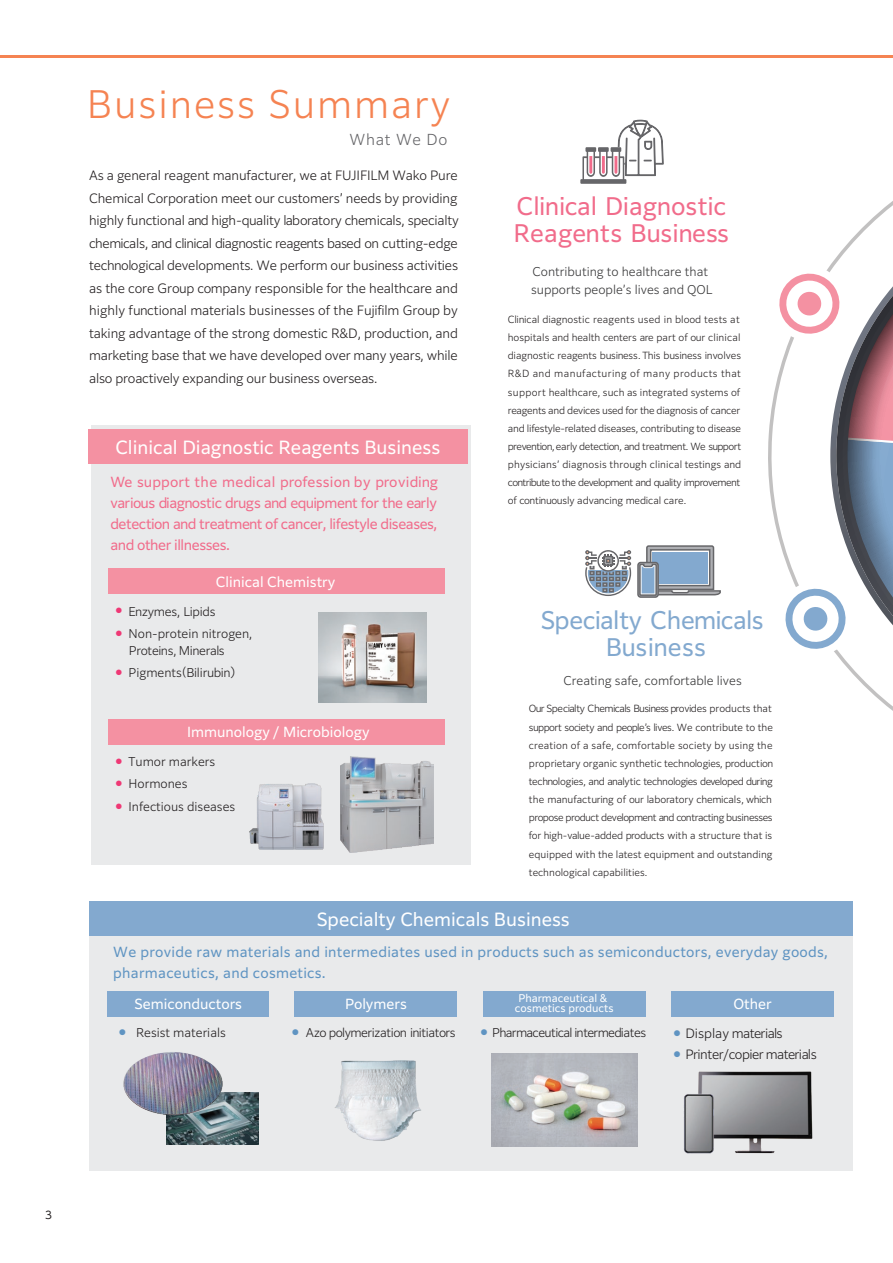
<style>
.page{position:relative;width:893px;height:1263px;background:#fff}
.page>*{position:absolute;margin:0;border:0;box-sizing:border-box;transform-origin:0 0}
.t1{font:300 37.5px "Clarimo UDPE";letter-spacing:.05em;color:#f58352}
.t2{font:24px/27px "Clarimo UDPE";letter-spacing:-.01em;color:#f16c8b}
.t3{font:24px/27px "Clarimo UDPE";letter-spacing:-.02em;color:#83a9cf;text-align:center}
.t4{font:18px "Clarimo UDPE";color:#fff}
.t5{font:300 15px "Clarimo UDPE";letter-spacing:.05em;color:#666669}
.t6{font:13.8px/21px "Clarimo UDPE";letter-spacing:-.03em;color:#f16c8b;text-align:justify}
.t7{font:13.8px/21px "Clarimo UDPE";letter-spacing:.02em;color:#5f94c2}
.t8{font:13.8px "Clarimo UDPE";color:#fff}
.t9{font:300 12.75px/22.5px "Clarimo UDPE";letter-spacing:-.015em;color:#231f20;text-align:justify}
.t10{font:300 12.75px "Clarimo UDPE";letter-spacing:-.04em;color:#231f20}
.t11{font:300 12px/16.5px "Clarimo UDPE";letter-spacing:-.01em;color:#231f20}
.t12{font:300 12px/18.1px "Clarimo UDPE";color:#383839}
.t13{font:300 12px "Clarimo UDPE";letter-spacing:-.04em;color:#231f20}
.t14{font:300 12px "Clarimo UDPE";letter-spacing:-.05em;color:#231f20}
.t15{font:10.5px/10.4px "Clarimo UDPE";color:#fff;text-align:center}
.t16{font:10.5px "UD Shin Go Pro";color:#231f20}
.t17{font:300 9.75px/18.1px "Clarimo UDPE";letter-spacing:-.015em;color:#231f20}
.s1{font-family:"UD Shin Go Pro"}
</style>
<div class="page">
<hr style="left:0;top:55px;width:893px;height:3px;background:#f58352">
<svg style="left:768px;top:201px;width:125px;height:310px"></svg>
<svg style="left:773px;top:204px;width:120px;height:507px"></svg>
<svg style="left:585px;top:545px;width:136px;height:53px"></svg>
<svg style="left:580px;top:119px;width:84px;height:65px"></svg>
<div style="left:89px;top:903px;width:764px;height:268px;background:#e9eaeb"></div>
<div style="left:89px;top:902px;width:764px;height:34px;background:#83a9cf"></div>
<div style="left:295px;top:991px;width:162px;height:25px;background:#83a9cf"></div>
<div style="left:108px;top:991px;width:161px;height:25px;background:#83a9cf"></div>
<div style="left:483px;top:991px;width:162px;height:25px;background:#83a9cf"></div>
<div style="left:671px;top:991px;width:163px;height:25px;background:#83a9cf"></div>
<div style="left:92px;top:426px;width:379px;height:439px;background:#e9eaeb"></div>
<div style="left:89px;top:430px;width:379px;height:34px;background:#f491a2"></div>
<img style="left:166px;top:1092px;width:93px;height:52px">
<img style="left:123px;top:1052px;width:105px;height:68px">
<img style="left:335px;top:1060px;width:86px;height:81px">
<img style="left:491px;top:1053px;width:146px;height:93px">
<div style="left:108px;top:568px;width:336px;height:26px;background:#f491a2"></div>
<div style="left:108px;top:719px;width:336px;height:25px;background:#f491a2"></div>
<img style="left:341px;top:757px;width:93px;height:95px">
<img style="left:249px;top:783px;width:75px;height:67px">
<img style="left:318px;top:612px;width:108px;height:90px">
<img style="left:698px;top:1071px;width:115px;height:83px">
<img style="left:684px;top:1091px;width:35px;height:63px">
<h1 class="t1" style="left:87px;top:75px;width:365px">Business Summary</h1>
<h3 class="t5" style="left:349px;top:128px;width:100px">What We Do</h3>
<p class="t9" style="left:89px;top:163px;width:371px">As a general reagent manufacturer, we at FUJIFILM Wako Pure Chemical Corporation meet our customers’ needs by providing highly functional and high-quality laboratory chemicals, specialty chemicals, and clinical diagnostic reagents based on cutting-edge technological developments. We perform our business activities as the core Group company responsible for the healthcare and highly functional materials businesses of the Fujifilm Group by taking advantage of the strong domestic R&amp;D, production, and marketing base that we have developed over many years, while also proactively expanding our business overseas.</p>
<h3 class="t4" style="left:115px;top:433px;width:326px">Clinical Diagnostic Reagents Business</h3>
<h3 class="t6" style="left:110px;top:471px;width:329px">We support the medical profession by providing various diagnostic drugs and equipment for the early detection and treatment of cancer, lifestyle diseases, and other illnesses.</h3>
<h3 class="t8" style="left:216px;top:571px;width:121px">Clinical Chemistry</h3>
<p class="t11" style="left:115px;top:602px;width:102px"><sup>●</sup> Enzymes, Lipids</p>
<p class="t11" style="left:129px;top:624px;width:125px;text-indent:-13px"><sup>●</sup> Non-protein nitrogen,<br>Proteins, Minerals</p>
<p class="t11" style="left:115px;top:663px;width:121px"><sup>●</sup> Pigments<span class="s1">(</span>Bilirubin)</p>
<h3 class="t8" style="left:187px;top:720px;width:184px">Immunology / Microbiology</h3>
<p class="t11" style="left:115px;top:752px;width:101px"><sup>●</sup> Tumor markers</p>
<p class="t11" style="left:115px;top:775px;width:74px"><sup>●</sup> Hormones</p>
<p class="t11" style="left:115px;top:797px;width:121px"><sup>●</sup> Infectious diseases</p>
<h2 class="t2" style="left:514px;top:190px;width:217px">Clinical Diagnostic<br>Reagents Business</h2>
<p class="t12" style="left:531px;top:261px;width:183px">Contributing to healthcare that supports people’s lives and QOL</p>
<p class="t17" style="left:508px;top:309px;width:235px">Clinical diagnostic reagents used in blood tests at hospitals and health centers are part of our clinical diagnostic reagents business. This business involves R&amp;D and manufacturing of many products that support healthcare, such as integrated systems of reagents and devices used for the diagnosis of cancer and lifestyle-related diseases, contributing to disease prevention,early detection, and treatment. We support physicians’ diagnosis through clinical testings and contribute to the development and quality improvement of continuously advancing medical care.</p>
<h2 class="t3" style="left:541px;top:604px;width:224px">Specialty Chemicals<br>Business</h2>
<p class="t12" style="left:564px;top:670px;width:180px">Creating safe, comfortable lives</p>
<p class="t17" style="left:529px;top:699px;width:246px">Our Specialty Chemicals Business provides products that support society and people’s lives. We contribute to the creation of a safe, comfortable society by using the proprietary organic synthetic technologies, production technologies, and analytic technologies developed during the manufacturing of our laboratory chemicals, which propose product development and contracting businesses for high-value-added products with a structure that is equipped with the latest equipment and outstanding technological capabilities.</p>
<h3 class="t4" style="left:317px;top:904px;width:255px">Specialty Chemicals Business</h3>
<h3 class="t7" style="left:113px;top:941px;width:716px">We provide raw materials and intermediates used in products such as semiconductors, everyday goods, pharmaceutics, and cosmetics.</h3>
<h3 class="t8" style="left:134px;top:992px;width:109px">Semiconductors</h3>
<p class="t13" style="left:292px;top:1023px;width:165px"><sup>●</sup> Azo polymerization initiators</p>
<p class="t15" style="left:515px;top:992px;width:100px">Pharmaceutical &amp; cosmetics products</p>
<h3 class="t8" style="left:733px;top:993px;width:40px">Other</h3>
<h3 class="t8" style="left:345px;top:993px;width:63px">Polymers</h3>
<p class="t11" style="left:119px;top:1024px;width:109px"><sup>●</sup> Resist materials</p>
<h3 class="t9" style="left:673px;top:1021px;width:111px"><sup>●</sup> Display materials</h3>
<h3 class="t10" style="left:673px;top:1044px;width:145px"><sup>●</sup> Printer/copier materials</h3>
<p class="t14" style="left:480px;top:1023px;width:168px"><sup>●</sup> Pharmaceutical intermediates</p>
<p class="t16" style="left:45px;top:1206px;width:8px">3</p>
</div>
